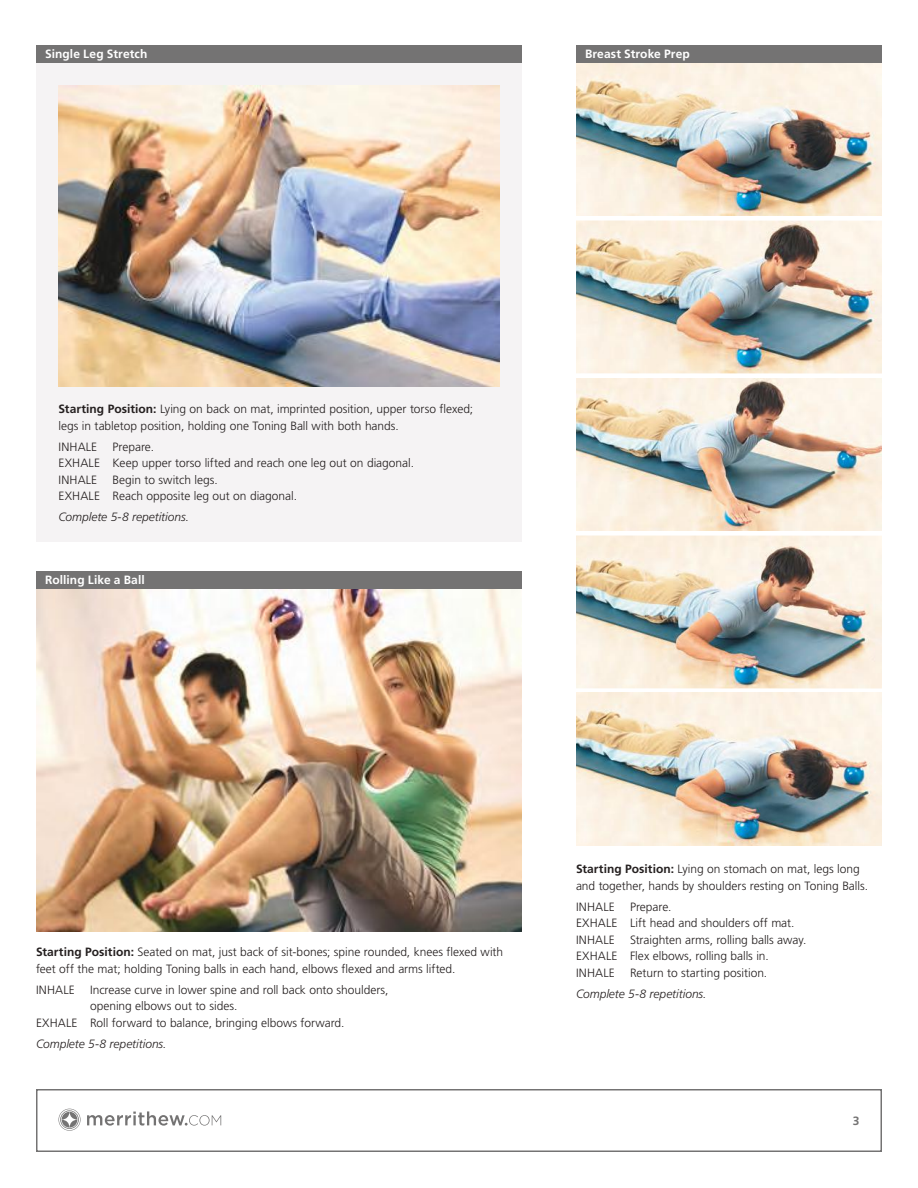
<style>
.page{position:relative;width:918px;height:1188px;background:#fff}
.page>*{position:absolute;margin:0;border:0;box-sizing:border-box;transform-origin:0 0}
.t1{font:300 12px/16.5px "Frutiger LT Std";letter-spacing:-.005em;color:#241f1f}
.t2{font:italic 300 12px "Frutiger LT Std";letter-spacing:-.005em;color:#241f1f}
.t3{font:700 12px "Frutiger LT Std";letter-spacing:.01em;color:#fff}
.t4{font:700 12px "Frutiger LT Std";color:#747373}
.s1{font-weight:700}
</style>
<div class="page">
<div style="left:36px;top:1089px;width:846px;height:63px;border:2px solid #747373"></div>
<svg style="left:87px;top:1111px;width:134px;height:15px"></svg>
<svg style="left:59px;top:1109px;width:22px;height:21px"></svg>
<div style="left:36px;top:45px;width:486px;height:497px;background:#f5f3f4"></div>
<img style="left:58px;top:85px;width:442px;height:302px">
<img style="left:576px;top:63px;width:306px;height:153px">
<img style="left:576px;top:220px;width:306px;height:154px">
<img style="left:576px;top:378px;width:306px;height:153px">
<img style="left:576px;top:536px;width:306px;height:152px">
<img style="left:576px;top:693px;width:306px;height:153px">
<img style="left:36px;top:590px;width:486px;height:342px">
<div style="left:36px;top:45px;width:486px;height:18px;background:#747373"></div>
<div style="left:576px;top:45px;width:306px;height:18px;background:#747373"></div>
<div style="left:36px;top:572px;width:486px;height:18px;background:#747373"></div>
<p class="t3" style="left:45px;top:47px;width:104px">Single Leg Stretch</p>
<p class="t3" style="left:585px;top:47px;width:106px">Breast Stroke Prep</p>
<p class="t1" style="left:58px;top:401px;width:416px"><span class="s1">Starting Position:</span> Lying on back on mat, imprinted position, upper torso flexed; legs in tabletop position, holding one Toning Ball with both hands.</p>
<p class="t1" style="left:58px;top:439px;width:40px">INHALE</p>
<p class="t1" style="left:58px;top:439px;width:357px;text-indent:54px">Prepare.<br>EXHALE Keep upper torso lifted and reach one leg out on diagonal.<br>INHALE</p>
<p class="t1" style="left:58px;top:472px;width:240px;text-indent:54px">Begin to switch legs.<br>EXHALE Reach opposite leg out on diagonal.</p>
<p class="t2" style="left:58px;top:510px;width:132px">Complete 5-8 repetitions.</p>
<p class="t3" style="left:45px;top:573px;width:101px">Rolling Like a Ball</p>
<p class="t1" style="left:36px;top:944px;width:469px"><span class="s1">Starting Position:</span> Seated on mat, just back of sit-bones; spine rounded, knees flexed with feet off the mat; holding Toning balls in each hand, elbows flexed and arms lifted.</p>
<p class="t1" style="left:36px;top:982px;width:40px">INHALE</p>
<p class="t1" style="left:90px;top:982px;width:300px">Increase curve in lower spine and roll back onto shoulders,</p>
<p class="t1" style="left:90px;top:998px;width:149px">opening elbows out to sides.</p>
<p class="t1" style="left:36px;top:1015px;width:310px">EXHALE Roll forward to balance, bringing elbows forward.</p>
<p class="t2" style="left:36px;top:1037px;width:132px">Complete 5-8 repetitions.</p>
<p class="t1" style="left:576px;top:861px;width:294px"><span class="s1">Starting Position:</span> Lying on stomach on mat, legs long and together, hands by shoulders resting on Toning Balls.</p>
<p class="t1" style="left:576px;top:898px;width:40px">INHALE</p>
<p class="t1" style="left:576px;top:898px;width:220px;text-indent:54px">Prepare.<br>EXHALE Lift head and shoulders off mat.<br>INHALE</p>
<p class="t1" style="left:576px;top:931px;width:232px;text-indent:54px">Straighten arms, rolling balls away.<br>EXHALE Flex elbows, rolling balls in.<br>INHALE</p>
<p class="t1" style="left:630px;top:964px;width:139px">Return to starting position.</p>
<p class="t2" style="left:576px;top:986px;width:132px">Complete 5-8 repetitions.</p>
<p class="t4" style="left:853px;top:1114px;width:8px">3</p>
</div>
